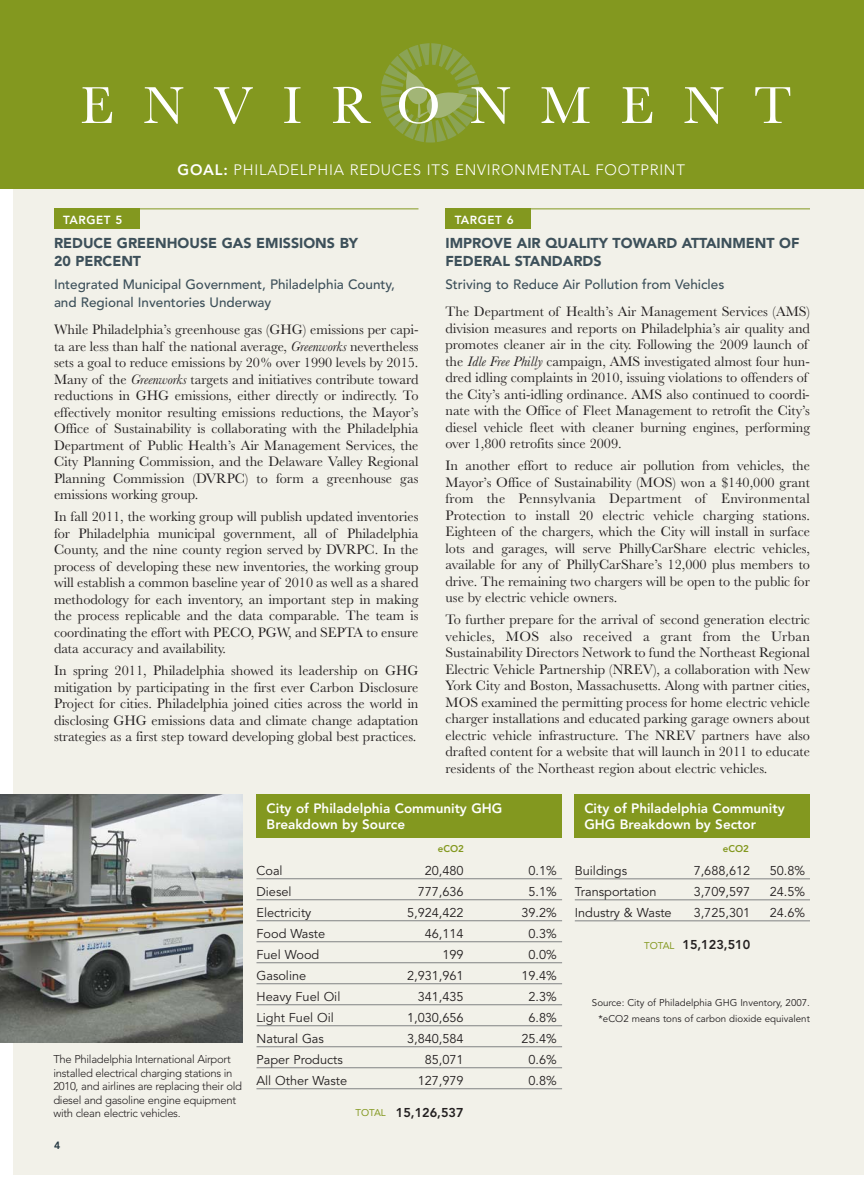
<style>
.page{position:relative;width:864px;height:1188px;background:#fff}
.page>*{position:absolute;margin:0;border:0;box-sizing:border-box;transform-origin:0 0}
.t1{font:54px "Baskerville";letter-spacing:.55em;color:#fff}
.t2{font:300 15px "Avenir";letter-spacing:.05em;color:#fff}
.t3{font:14.25px/16.5px "Baskerville";color:#231f20;text-align:justify}
.t4{font:900 14.25px/18px "Avenir";color:#3d505a}
.t5{font:500 13.5px/18px "Avenir";color:#3d505a}
.t6{font:800 13.5px/16.2px "Avenir";color:#fff}
.t7{font:12.75px "Avenir";color:#231f20}
.t8{font:800 12.75px "Avenir";color:#231f20}
.t9{font:800 11.7px "Avenir";letter-spacing:.05em;color:#fff}
.t10{font:300 11.25px/13.5px "Avenir";letter-spacing:-.025em;color:#231f20}
.t11{font:800 10.5px "Avenir";color:#243741}
.t12{font:9.75px/16.5px "Avenir";color:#231f20;text-align:right}
.t13{font:9.75px "Avenir";color:#83981f}
.t14{font:800 9.75px "Avenir";color:#83981f}
.s1{font-weight:800}
.s2{font-style:italic}
</style>
<div class="page">
<div style="left:14px;top:124px;width:850px;height:1051px;background:#f2f1e9"></div>
<div style="left:0;top:0;width:864px;height:189px;background:#83981f"></div>
<svg style="left:381px;top:43px;width:99px;height:100px"></svg>
<div style="left:54px;top:209px;width:85px;height:20px;background:#83981f"></div>
<hr style="left:54px;top:208px;width:365px;height:1px;background:#83981f">
<div style="left:446px;top:208px;width:85px;height:21px;background:#83981f"></div>
<hr style="left:446px;top:208px;width:364px;height:1px;background:#83981f">
<img style="left:0;top:795px;width:243px;height:247px">
<div style="left:256px;top:795px;width:306px;height:43px;background:#83981f"></div>
<hr style="left:256px;top:879px;width:306px;height:1px;background:#808284">
<hr style="left:256px;top:900px;width:306px;height:1px;background:#808284">
<hr style="left:256px;top:921px;width:306px;height:1px;background:#808284">
<hr style="left:256px;top:942px;width:306px;height:1px;background:#808284">
<hr style="left:256px;top:963px;width:306px;height:1px;background:#808284">
<hr style="left:256px;top:984px;width:306px;height:1px;background:#808284">
<hr style="left:256px;top:1005px;width:306px;height:1px;background:#808284">
<hr style="left:256px;top:1026px;width:306px;height:1px;background:#808284">
<hr style="left:256px;top:1047px;width:306px;height:1px;background:#808284">
<hr style="left:256px;top:1068px;width:306px;height:1px;background:#808284">
<hr style="left:256px;top:1089px;width:306px;height:1px;background:#808284">
<div style="left:575px;top:795px;width:235px;height:43px;background:#83981f"></div>
<hr style="left:575px;top:879px;width:235px;height:1px;background:#808284">
<hr style="left:575px;top:900px;width:235px;height:1px;background:#808284">
<hr style="left:575px;top:921px;width:235px;height:1px;background:#808284">
<h1 class="t1" style="left:80px;top:87px;width:713px">ENVIRONMENT</h1>
<p class="t2" style="left:178px;top:164px;width:509px"><span class="s1">GOAL:</span> PHILADELPHIA REDUCES ITS ENVIRONMENTAL FOOTPRINT</p>
<p class="t9" style="left:63px;top:216px;width:61px">TARGET 5</p>
<p class="t4" style="left:54px;top:235px;width:306px">REDUCE GREENHOUSE GAS EMISSIONS BY<br>20 PERCENT</p>
<p class="t5" style="left:54px;top:277px;width:342px">Integrated Municipal Government, Philadelphia County, and Regional Inventories Underway</p>
<p class="t3" style="left:54px;top:323px;width:366px">While Philadelphia’s greenhouse gas (GHG) emissions per capi&shy;ta are less than half the national average, <span class="s2">Greenworks</span> nevertheless sets a goal to reduce emissions by 20% over 1990 levels by 2015.<br>Many of the <span class="s2">Greenworks</span> targets and initiatives contribute toward reductions in GHG emissions, either directly or indirectly. To effectively monitor resulting emissions reductions, the Mayor’s Office of Sustainability is collaborating with the Philadelphia Department of Public Health’s Air Management Services, the City Planning Commission, and the Delaware Valley Regional Planning Commission (DVRPC) to form a greenhouse gas emissions working group.</p>
<p class="t3" style="left:54px;top:510px;width:366px">In fall 2011, the working group will publish updated inventories for Philadelphia municipal government, all of Philadelphia County, and the nine county region served by DVRPC. In the process of developing these new inventories, the working group will establish a common baseline year of 2010 as well as a shared methodology for each inventory, an important step in making the process replicable and the data comparable. The team is coordinating the effort with PECO, PGW, and SEPTA to ensure data accuracy and availability.</p>
<p class="t3" style="left:54px;top:664px;width:366px">In spring 2011, Philadelphia showed its leadership on GHG mitigation by participating in the first ever Carbon Disclosure Project for cities. Philadelphia joined cities across the world in disclosing GHG emissions data and climate change adaptation strategies as a first step toward developing global best practices.</p>
<p class="t9" style="left:455px;top:216px;width:61px">TARGET 6</p>
<p class="t4" style="left:446px;top:235px;width:356px">IMPROVE AIR QUALITY TOWARD ATTAINMENT OF<br>FEDERAL STANDARDS</p>
<p class="t5" style="left:446px;top:277px;width:280px">Striving to Reduce Air Pollution from Vehicles</p>
<p class="t3" style="left:446px;top:305px;width:366px;text-align:left">The Department of Health’s Air Management Services (AMS) division measures and reports on Philadelphia’s air quality and promotes cleaner air in the city. Following the 2009 launch of the <span class="s2">Idle Free Philly</span> campaign, AMS investigated almost four hun&shy;dred idling complaints in 2010, issuing violations to offenders of the City’s anti-idling ordinance. AMS also continued to coordi&shy;nate with the Office of Fleet Management to retrofit the City’s diesel vehicle fleet with cleaner burning engines, performing over 1,800 retrofits since 2009.</p>
<p class="t3" style="left:446px;top:459px;width:366px">In another effort to reduce air pollution from vehicles, the Mayor’s Office of Sustainability (MOS) won a $140,000 grant from the Pennsylvania Department of Environmental Protection to install 20 electric vehicle charging stations.<br>Eighteen of the chargers, which the City will install in surface lots and garages, will serve PhillyCarShare electric vehicles, available for any of PhillyCarShare’s 12,000 plus members to drive. The remaining two chargers will be open to the public for use by electric vehicle owners.</p>
<p class="t3" style="left:446px;top:613px;width:366px">To further prepare for the arrival of second generation electric vehicles, MOS also received a grant from the Urban Sustainability Directors Network to fund the Northeast Regional Electric Vehicle Partnership (NREV), a collaboration with New York City and Boston, Massachusetts. Along with partner cities, MOS examined the permitting process for home electric vehicle charger installations and educated parking garage owners about electric vehicle infrastructure. The NREV partners have also drafted content for a website that will launch in 2011 to educate residents of the Northeast region about electric vehicles.</p>
<p class="t10" style="left:53px;top:1054px;width:190px">The Philadelphia International Airport installed electrical charging stations in 2010, and airlines are replacing their old diesel and gasoline engine equipment with clean electric vehicles.</p>
<p class="t11" style="left:54px;top:1142px;width:8px">4</p>
<p class="t6" style="left:267px;top:801px;width:237px">City of Philadelphia Community GHG<br>Breakdown by Source</p>
<p class="t7" style="left:256px;top:865px;width:28px">Coal</p>
<p class="t7" style="left:425px;top:865px;width:40px">20,480</p>
<p class="t7" style="left:529px;top:865px;width:30px">0.1%</p>
<p class="t7" style="left:256px;top:886px;width:37px">Diesel</p>
<p class="t7" style="left:418px;top:886px;width:48px">777,636</p>
<p class="t7" style="left:529px;top:886px;width:30px">5.1%</p>
<p class="t7" style="left:256px;top:907px;width:56px">Electricity</p>
<p class="t7" style="left:407px;top:907px;width:58px">5,924,422</p>
<p class="t7" style="left:521px;top:907px;width:37px">39.2%</p>
<p class="t7" style="left:256px;top:928px;width:70px">Food Waste</p>
<p class="t7" style="left:425px;top:928px;width:40px">46,114</p>
<p class="t7" style="left:529px;top:928px;width:30px">0.3%</p>
<p class="t7" style="left:256px;top:949px;width:64px">Fuel Wood</p>
<p class="t7" style="left:442px;top:949px;width:23px">199</p>
<p class="t7" style="left:529px;top:949px;width:30px">0.0%</p>
<p class="t7" style="left:256px;top:970px;width:51px">Gasoline</p>
<p class="t7" style="left:407px;top:970px;width:58px">2,931,961</p>
<p class="t7" style="left:521px;top:970px;width:37px">19.4%</p>
<p class="t7" style="left:256px;top:991px;width:85px">Heavy Fuel Oil</p>
<p class="t7" style="left:418px;top:991px;width:48px">341,435</p>
<p class="t7" style="left:529px;top:991px;width:30px">2.3%</p>
<p class="t7" style="left:256px;top:1012px;width:79px">Light Fuel Oil</p>
<p class="t7" style="left:407px;top:1012px;width:58px">1,030,656</p>
<p class="t7" style="left:529px;top:1012px;width:30px">6.8%</p>
<p class="t7" style="left:256px;top:1033px;width:69px">Natural Gas</p>
<p class="t7" style="left:407px;top:1033px;width:58px">3,840,584</p>
<p class="t7" style="left:521px;top:1033px;width:37px">25.4%</p>
<p class="t7" style="left:256px;top:1054px;width:88px">Paper Products</p>
<p class="t7" style="left:425px;top:1054px;width:40px">85,071</p>
<p class="t7" style="left:529px;top:1054px;width:30px">0.6%</p>
<p class="t7" style="left:256px;top:1075px;width:92px">All Other Waste</p>
<p class="t7" style="left:418px;top:1075px;width:48px">127,979</p>
<p class="t7" style="left:529px;top:1075px;width:30px">0.8%</p>
<p class="t8" style="left:396px;top:1107px;width:69px">15,126,537</p>
<p class="t6" style="left:584px;top:801px;width:202px">City of Philadelphia Community<br>GHG Breakdown by Sector</p>
<p class="t7" style="left:575px;top:866px;width:54px">Buildings</p>
<p class="t7" style="left:694px;top:866px;width:58px">7,688,612</p>
<p class="t7" style="left:770px;top:866px;width:37px">50.8%</p>
<p class="t7" style="left:575px;top:886px;width:83px">Transportation</p>
<p class="t7" style="left:694px;top:886px;width:58px">3,709,597</p>
<p class="t7" style="left:770px;top:886px;width:37px">24.5%</p>
<p class="t7" style="left:575px;top:907px;width:98px">Industry &amp; Waste</p>
<p class="t7" style="left:694px;top:907px;width:58px">3,725,301</p>
<p class="t7" style="left:770px;top:907px;width:37px">24.6%</p>
<p class="t8" style="left:682px;top:939px;width:69px">15,123,510</p>
<p class="t14" style="left:438px;top:844px;width:28px">eCO2</p>
<p class="t14" style="left:723px;top:844px;width:28px">eCO2</p>
<p class="t13" style="left:644px;top:941px;width:32px">TOTAL</p>
<p class="t12" style="left:592px;top:995px;width:220px">Source: City of Philadelphia GHG Inventory, 2007. *eCO2 means tons of carbon dioxide equivalent</p>
<p class="t13" style="left:356px;top:1109px;width:32px">TOTAL</p>
</div>
